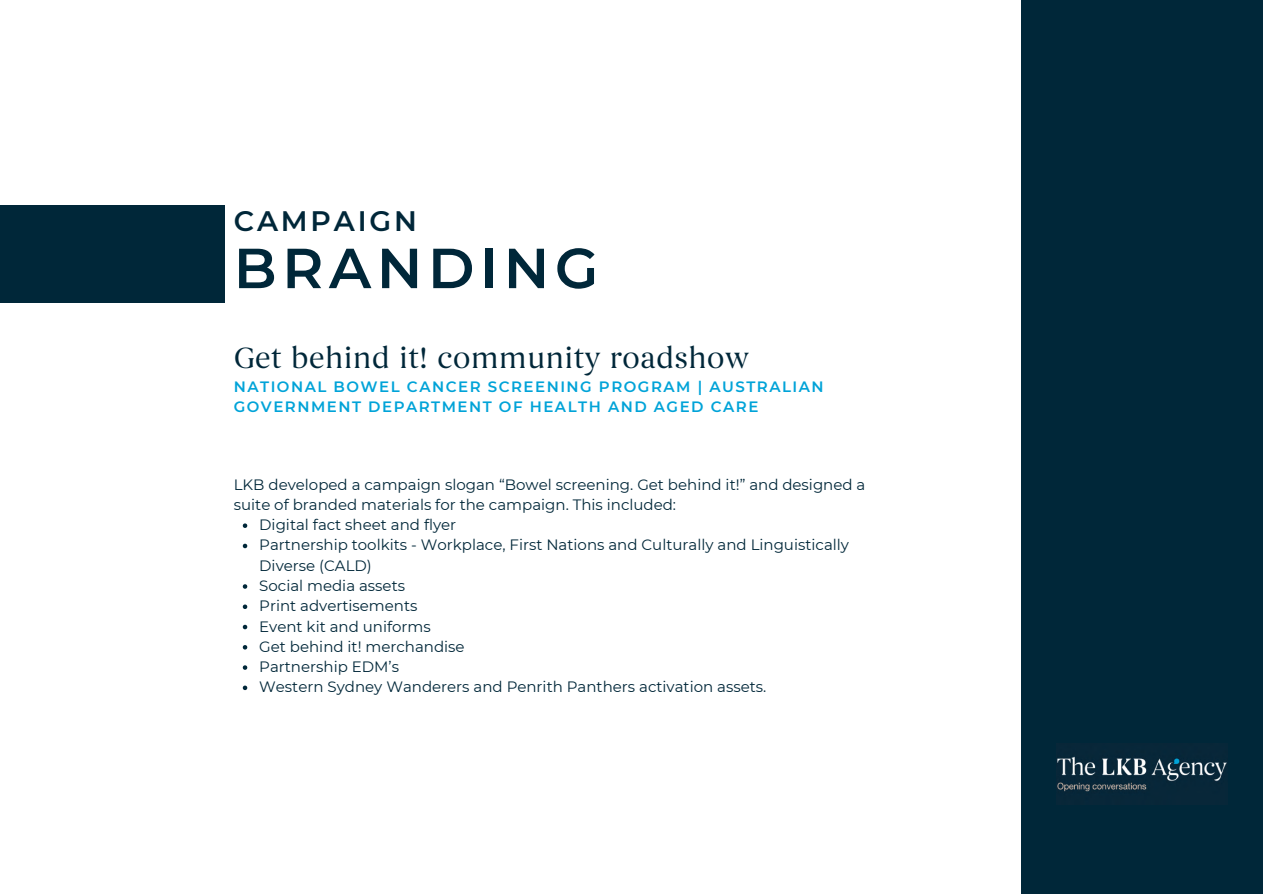
<style>
.page{position:relative;width:1263px;height:894px;background:#fff}
.page>*{position:absolute;margin:0;border:0;box-sizing:border-box;transform-origin:0 0}
.t1{font:600 56.25px "Montserrat";letter-spacing:.1em;color:#002739}
.t2{font:30px "Begum";color:#002739}
.t3{font:600 28.2px "Montserrat";letter-spacing:.1em;color:#002739}
.t4{font:15px/20.2px "Montserrat";color:#002739}
.t5{font:600 15px/20.2px "Montserrat";letter-spacing:.1em;color:#00a3d8}
</style>
<div class="page">
<div style="left:0;top:205px;width:224px;height:97px;background:#002739"></div>
<div style="left:1021px;top:0;width:242px;height:893px;background:#002739"></div>
<img style="left:1057px;top:754px;width:170px;height:38px">
<svg style="left:243px;top:523px;width:4px;height:5px"></svg>
<svg style="left:243px;top:543px;width:4px;height:5px"></svg>
<svg style="left:243px;top:584px;width:4px;height:4px"></svg>
<svg style="left:243px;top:604px;width:4px;height:5px"></svg>
<svg style="left:243px;top:624px;width:4px;height:5px"></svg>
<svg style="left:243px;top:645px;width:4px;height:4px"></svg>
<svg style="left:243px;top:665px;width:4px;height:4px"></svg>
<svg style="left:243px;top:685px;width:4px;height:5px"></svg>
<h3 class="t3" style="left:234px;top:203px;width:185px">CAMPAIGN</h3>
<h3 class="t1" style="left:234px;top:233px;width:366px">BRANDING</h3>
<p class="t2" style="left:234px;top:346px;width:517px">Get behind it! community roadshow</p>
<h2 class="t5" style="left:234px;top:376px;width:591px">NATIONAL BOWEL CANCER SCREENING PROGRAM | AUSTRALIAN<br>GOVERNMENT DEPARTMENT OF HEALTH AND AGED CARE</h2>
<p class="t4" style="left:234px;top:474px;width:633px">LKB developed a campaign slogan “Bowel screening. Get behind it!” and designed a suite of branded materials for the campaign. This included:</p>
<p class="t4" style="left:259px;top:514px;width:199px">Digital fact sheet and flyer</p>
<p class="t4" style="left:259px;top:535px;width:591px">Partnership toolkits - Workplace, First Nations and Culturally and Linguistically<br>Diverse (CALD)</p>
<p class="t4" style="left:259px;top:575px;width:147px">Social media assets</p>
<p class="t4" style="left:259px;top:595px;width:160px">Print advertisements</p>
<p class="t4" style="left:259px;top:616px;width:173px">Event kit and uniforms</p>
<p class="t4" style="left:259px;top:636px;width:207px">Get behind it! merchandise</p>
<p class="t4" style="left:259px;top:656px;width:141px">Partnership EDM’s</p>
<p class="t4" style="left:259px;top:676px;width:509px">Western Sydney Wanderers and Penrith Panthers activation assets.</p>
</div>
